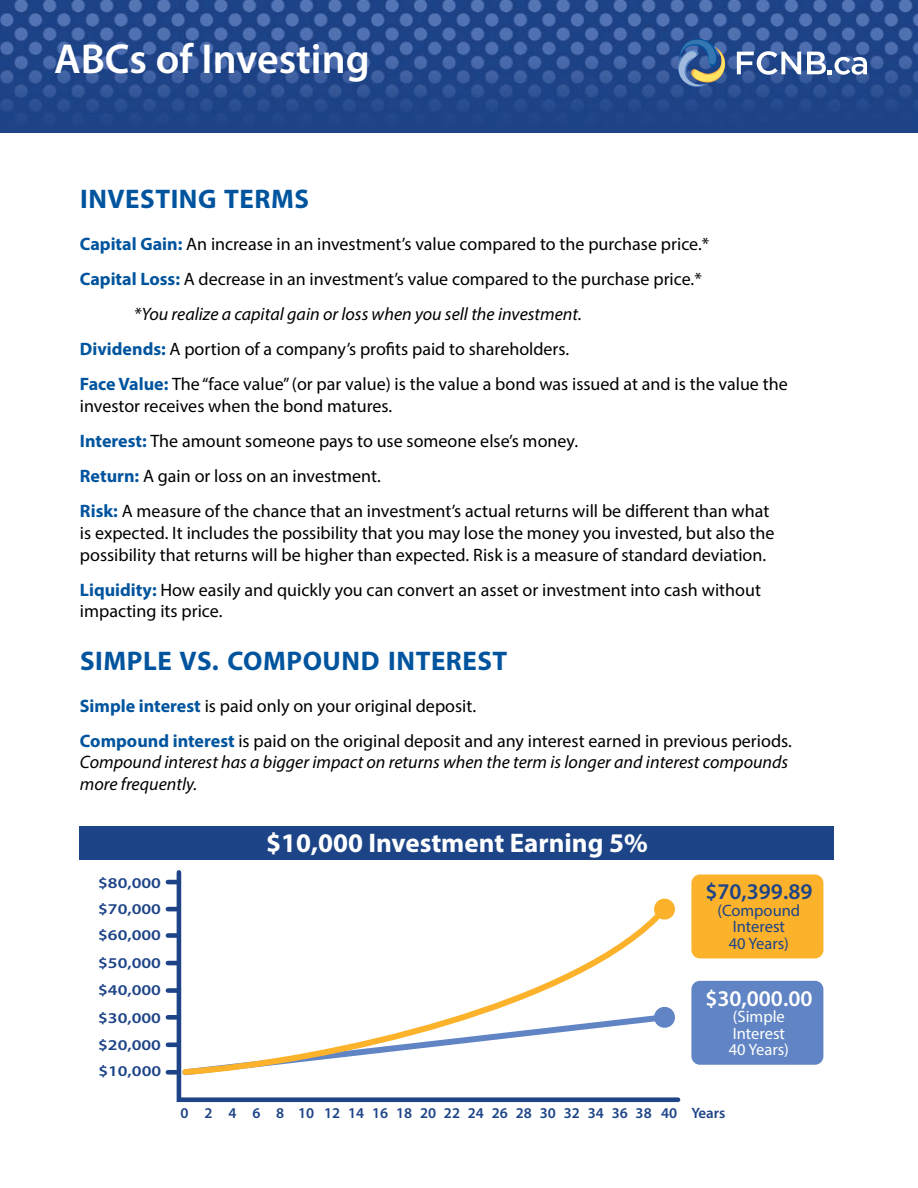
<style>
.page{position:relative;width:918px;height:1188px;background:#fff}
.page>*{position:absolute;margin:0;border:0;box-sizing:border-box;transform-origin:0 0}
.t1{font:600 42px "Myriad Pro";color:#fff}
.t2{font:700 27px "Myriad Pro";letter-spacing:.02em;color:#00549e}
.t3{font:700 27px "Myriad Pro";color:#fff}
.t4{font:600 22.5px "Myriad Pro";color:#fff}
.t5{font:600 22.5px "Myriad Pro";color:#1d4487}
.t6{font:18px/35.1px "Myriad Pro";color:#000}
.t7{font:italic 18px/21.6px "Myriad Pro";color:#000}
.t8{font:16.5px/16.5px "Myriad Pro";color:#1d4487;text-align:center}
.t9{font:16.5px/16.5px "Myriad Pro";color:#fff}
.t10{font:600 15px "Myriad Pro";color:#1d4487;scale:1.21 1}
.t11{font:600 15px "Myriad Pro";color:#1d4487}
.s1{font-weight:700;color:#00549e}
</style>
<div class="page">
<img style="left:0;top:0;width:918px;height:132px">
<svg style="left:737px;top:51px;width:64px;height:24px"></svg>
<svg style="left:807px;top:52px;width:60px;height:23px"></svg>
<svg style="left:677px;top:37px;width:48px;height:51px;background:#557397"></svg>
<svg style="left:174px;top:870px;width:507px;height:233px"></svg>
<div style="left:168px;top:1070px;width:10px;height:5px;background:#1d4487"></div>
<div style="left:168px;top:1042px;width:10px;height:5px;background:#1d4487"></div>
<div style="left:168px;top:1015px;width:10px;height:5px;background:#1d4487"></div>
<div style="left:168px;top:988px;width:10px;height:5px;background:#1d4487"></div>
<hr style="left:168px;top:961px;width:10px;height:4px;background:#1d4487">
<div style="left:168px;top:933px;width:10px;height:5px;background:#1d4487"></div>
<hr style="left:168px;top:907px;width:10px;height:4px;background:#1d4487">
<hr style="left:168px;top:880px;width:10px;height:4px;background:#1d4487">
<div style="left:691px;top:981px;width:132px;height:84px;background:#6185c4;border-radius:8px"></div>
<div style="left:691px;top:875px;width:132px;height:83px;background:#fcb32b;border-radius:8px"></div>
<svg style="left:654px;top:1007px;width:21px;height:21px"></svg>
<svg style="left:179px;top:901px;width:494px;height:177px"></svg>
<div style="left:654px;top:899px;width:21px;height:21px;background:#fcb32b;border-radius:50%"></div>
<div style="left:80px;top:826px;width:754px;height:34px;background:#1d4487"></div>
<h1 class="t1" style="left:54px;top:32px;width:317px">ABCs of Investing</h1>
<h2 class="t2" style="left:80px;top:181px;width:230px">INVESTING TERMS</h2>
<p class="t6" style="left:80px;top:226px;width:631px"><span class="s1">Capital Gain:</span> An increase in an investment’s value compared to the purchase price.*</p>
<p class="t6" style="left:80px;top:261px;width:623px"><span class="s1">Capital Loss:</span> A decrease in an investment’s value compared to the purchase price.*</p>
<p class="t7" style="left:134px;top:303px;width:450px">*You realize a capital gain or loss when you sell the investment.</p>
<p class="t6" style="left:80px;top:331px;width:491px"><span class="s1">Dividends:</span> A portion of a company’s profits paid to shareholders.</p>
<p class="t6" style="left:80px;top:367px;width:709px"><span class="s1">Face Value:</span> The “face value” (or par value) is the value a bond was issued at and is the value the</p>
<p class="t6" style="left:80px;top:388px;width:691px">investor receives when the bond matures.<br><span class="s1">Interest:</span> The amount someone pays to use someone else’s money.<br><span class="s1">Return:</span> A gain or loss on an investment.<br><span class="s1">Risk:</span> A measure of the chance that an investment’s actual returns will be different than what</p>
<p class="t6" style="left:80px;top:522px;width:696px;line-height:21.6px">is expected. It includes the possibility that you may lose the money you invested, but also the possibility that returns will be higher than expected. Risk is a measure of standard deviation.</p>
<p class="t6" style="left:80px;top:579px;width:683px;line-height:21.6px"><span class="s1">Liquidity:</span> How easily and quickly you can convert an asset or investment into cash without impacting its price.</p>
<h2 class="t2" style="left:80px;top:643px;width:429px">SIMPLE VS. COMPOUND INTEREST</h2>
<p class="t6" style="left:80px;top:688px;width:713px"><span class="s1">Simple interest</span> is paid only on your original deposit.<br><span class="s1">Compound interest</span> is paid on the original deposit and any interest earned in previous periods.</p>
<p class="t7" style="left:80px;top:751px;width:710px">Compound interest has a bigger impact on returns when the term is longer and interest compounds more frequently.</p>
<p class="t10" style="left:98px;top:873px;width:53px">$80,000</p>
<p class="t10" style="left:98px;top:900px;width:53px">$70,000</p>
<p class="t10" style="left:98px;top:925px;width:53px">$60,000</p>
<p class="t10" style="left:98px;top:953px;width:53px">$50,000</p>
<p class="t10" style="left:98px;top:980px;width:53px">$40,000</p>
<p class="t10" style="left:98px;top:1008px;width:53px">$30,000</p>
<p class="t10" style="left:98px;top:1036px;width:53px">$20,000</p>
<p class="t10" style="left:98px;top:1061px;width:53px">$10,000</p>
<h2 class="t3" style="left:266px;top:826px;width:383px">$10,000 Investment Earning 5%</h2>
<p class="t5" style="left:705px;top:878px;width:109px">$70,399.89</p>
<p class="t8" style="left:718px;top:902px;width:84px">(Compound<br>Interest<br>40 Years)</p>
<p class="t4" style="left:705px;top:984px;width:109px">$30,000.00</p>
<p class="t9" style="left:729px;top:1008px;width:62px">(Simple<br>Interest<br>40 Years)</p>
<p class="t11" style="left:180px;top:1104px;width:547px">0 2 4 6 8 10 121416182022242628303234363840 Years</p>
</div>
